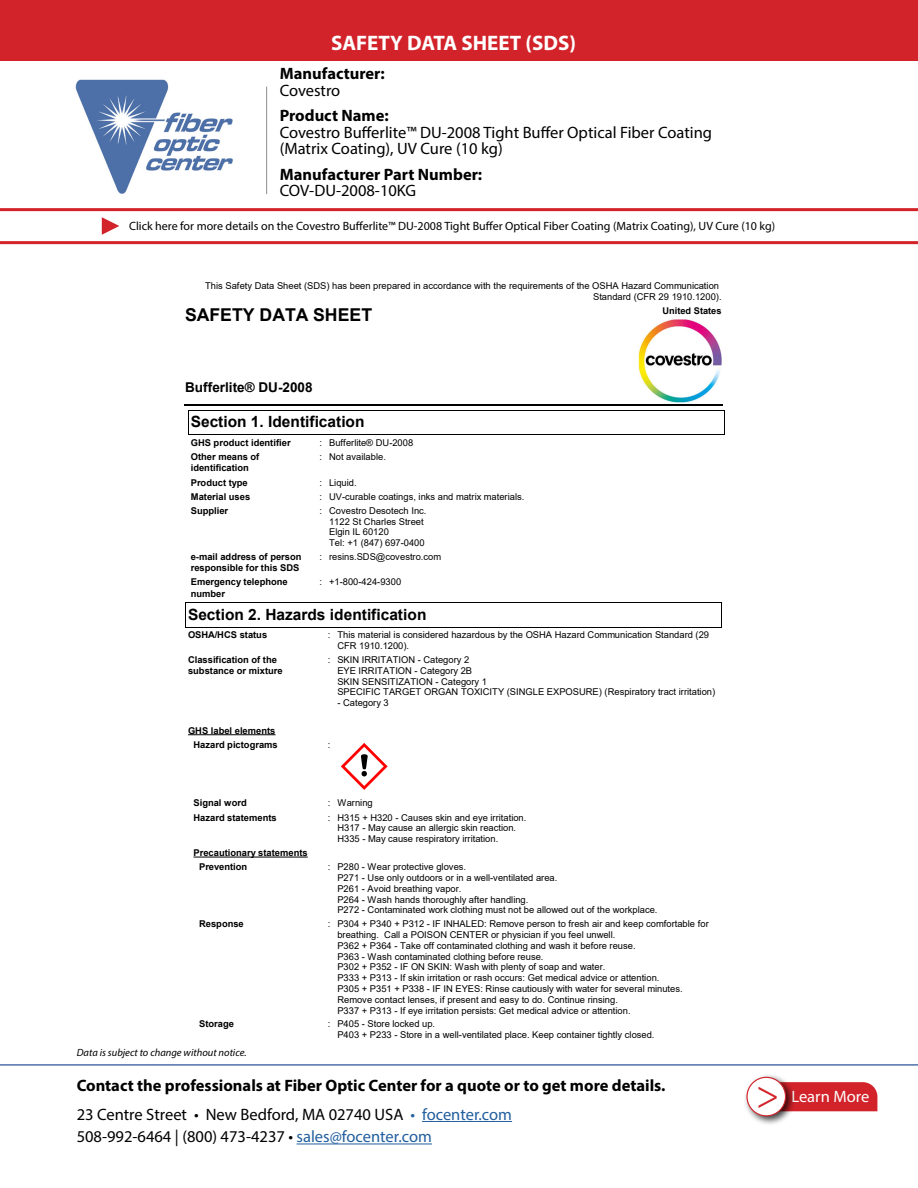
<style>
.page{position:relative;width:918px;height:1188px;background:#fff}
.page>*{position:absolute;margin:0;border:0;box-sizing:border-box;transform-origin:0 0}
.t1{font:42px "Minion Pro";color:#d2232a}
.t2{font:700 21px "Myriad Pro";color:#fff}
.t3{font:700 17.7px "Arial";color:#000}
.t4{font:16.5px/22.5px "Myriad Pro";color:#000}
.t5{font:700 16.5px/16.5px "Myriad Pro";color:#000}
.t6{font:16.5px "Myriad Pro";color:#fff}
.t7{font:700 15.45px "Arial";color:#000}
.t8{font:700 13.5px "Arial";color:#000}
.t9{font:12px "Myriad Pro";color:#000}
.t10{font:italic 10.5px "Myriad Pro";color:#000}
.t11{font:9.3px/10.8px "Arial";color:#000}
.t12{font:700 9.3px/11.2px "Arial";color:#000}
.s1{font-weight:400}
.s2{font-weight:700}
.s3{color:#215e9e}
</style>
<div class="page">
<hr style="left:422px;top:1121px;width:90px;height:1px;background:#215e9e">
<hr style="left:297px;top:1144px;width:135px;height:1px;background:#215e9e">
<hr style="left:0;top:1064px;width:918px;height:2px;background:#4f70a8">
<img style="left:75px;top:79px;width:158px;height:115px">
<hr style="left:266px;top:87px;width:1px;height:107px;background:#8a8c8e">
<div style="left:796px;top:1082px;width:81px;height:29px;background:#d2232a"></div>
<div style="left:743px;top:1074px;width:53px;height:52px;background:#000;opacity:.75"></div>
<div style="left:747px;top:1077px;width:39px;height:39px;background:#fff;border-radius:50%"></div>
<div style="left:746px;top:1077px;width:40px;height:39px;border:1px solid #d2232a;border-radius:50%"></div>
<hr style="left:0;top:241px;width:918px;height:3px;background:#d2232a">
<hr style="left:0;top:208px;width:918px;height:3px;background:#d2232a">
<svg style="left:102px;top:217px;width:17px;height:18px"></svg>
<div style="left:0;top:0;width:918px;height:60px;background:#d2232a"></div>
<img style="left:639px;top:319px;width:83px;height:83px">
<hr style="left:185px;top:405px;width:537px;height:1px;background:#000">
<hr style="left:188px;top:410px;width:536px;height:1px;background:#000">
<hr style="left:188px;top:434px;width:536px;height:1px;background:#000">
<svg style="left:722px;top:405px;width:3px;height:30px"></svg>
<svg style="left:188px;top:411px;width:1px;height:23px"></svg>
<hr style="left:185px;top:602px;width:537px;height:1px;background:#000">
<hr style="left:185px;top:627px;width:537px;height:1px;background:#000">
<svg style="left:185px;top:603px;width:1px;height:24px"></svg>
<svg style="left:341px;top:743px;width:47px;height:47px"></svg>
<hr style="left:194px;top:857px;width:114px;height:1px;background:#000">
<hr style="left:188px;top:734px;width:87px;height:1px;background:#000">
<p class="t2" style="left:331px;top:29px;width:246px">SAFETY DATA SHEET (SDS)</p>
<p class="t5" style="left:280px;top:65px;width:107px">Manufacturer:<br><span class="s1">Covestro</span></p>
<p class="t4" style="left:280px;top:107px;width:434px;line-height:16.5px"><span class="s2">Product Name:<br></span>Covestro Bufferlite™ DU-2008 Tight Buffer Optical Fiber Coating</p>
<p class="t4" style="left:280px;top:137px;width:225px">(Matrix Coating), UV Cure (10 kg)</p>
<p class="t5" style="left:280px;top:165px;width:204px">Manufacturer Part Number:</p>
<p class="t4" style="left:280px;top:179px;width:138px">COV-DU-2008-10KG</p>
<p class="t9" style="left:129px;top:218px;width:648px">Click here for more details on the Covestro Bufferlite™ DU-2008 Tight Buffer Optical Fiber Coating (Matrix Coating), UV Cure (10 kg)</p>
<p class="t11" style="left:205px;top:281px;width:518px;text-align:right">This Safety Data Sheet (SDS) has been prepared in accordance with the requirements of the OSHA Hazard Communication<br>Standard (CFR 29 1910.1200).</p>
<p class="t3" style="left:185px;top:303px;width:189px">SAFETY DATA SHEET</p>
<p class="t8" style="left:185px;top:378px;width:129px">Bufferlite® DU-2008</p>
<p class="t7" style="left:191px;top:411px;width:175px">Section 1. Identification</p>
<p class="t12" style="left:191px;top:436px;width:101px;line-height:14.2px">GHS product identifier<br>Other means of</p>
<p class="t12" style="left:191px;top:461px;width:60px;line-height:14.2px">identification<br>Product type</p>
<p class="t11" style="left:319px;top:435px;width:4px;line-height:14.2px">: :</p>
<p class="t11" style="left:319px;top:477px;width:4px">:</p>
<p class="t11" style="left:329px;top:435px;width:86px;line-height:14.2px">Bufferlite® DU-2008<br>Not available.</p>
<p class="t11" style="left:329px;top:477px;width:29px">Liquid.</p>
<p class="t12" style="left:191px;top:491px;width:61px">Material uses</p>
<p class="t11" style="left:319px;top:491px;width:206px">: UV-curable coatings, inks and matrix materials.</p>
<p class="t12" style="left:191px;top:505px;width:39px">Supplier</p>
<p class="t11" style="left:329px;top:505px;width:99px;text-indent:-10px">: Covestro Desotech Inc.<br>1122 St Charles Street<br>Elgin IL 60120<br>Tel: +1 (847) 697-0400</p>
<p class="t12" style="left:191px;top:577px;width:99px">Emergency telephone number</p>
<p class="t11" style="left:319px;top:577px;width:83px">: +1-800-424-9300</p>
<p class="t12" style="left:191px;top:551px;width:112px">e-mail address of person responsible for this SDS</p>
<p class="t11" style="left:319px;top:551px;width:123px">: resins.SDS@covestro.com</p>
<p class="t12" style="left:663px;top:305px;width:60px">United States</p>
<p class="t7" style="left:188px;top:603px;width:240px">Section 2. Hazards identification</p>
<p class="t11" style="left:337px;top:654px;width:379px">SKIN IRRITATION - Category 2<br>EYE IRRITATION - Category 2B<br>SKIN SENSITIZATION - Category 1<br>SPECIFIC TARGET ORGAN TOXICITY (SINGLE EXPOSURE) (Respiratory tract irritation)</p>
<p class="t11" style="left:337px;top:697px;width:53px">- Category 3</p>
<p class="t12" style="left:188px;top:630px;width:81px">OSHA/HCS status</p>
<p class="t11" style="left:337px;top:630px;width:373px;text-indent:-10px">: This material is considered hazardous by the OSHA Hazard Communication Standard (29<br>CFR 1910.1200).</p>
<p class="t12" style="left:188px;top:654px;width:96px">Classification of the substance or mixture</p>
<p class="t11" style="left:328px;top:654px;width:4px">:</p>
<p class="t12" style="left:188px;top:725px;width:89px">GHS label elements</p>
<p class="t12" style="left:194px;top:739px;width:86px">Hazard pictograms</p>
<p class="t11" style="left:328px;top:739px;width:4px">:</p>
<p class="t12" style="left:194px;top:797px;width:55px">Signal word</p>
<p class="t11" style="left:328px;top:798px;width:47px">: Warning</p>
<p class="t12" style="left:194px;top:812px;width:85px">Hazard statements</p>
<p class="t11" style="left:337px;top:812px;width:191px;text-indent:-10px">: H315 + H320 - Causes skin and eye irritation.<br>H317 - May cause an allergic skin reaction.<br>H335 - May cause respiratory irritation.</p>
<p class="t12" style="left:199px;top:846px;width:110px;line-height:14.1px;text-indent:-6px">Precautionary statements<br>Prevention</p>
<p class="t11" style="left:337px;top:861px;width:322px;text-indent:-10px">: P280 - Wear protective gloves.<br>P271 - Use only outdoors or in a well-ventilated area.<br>P261 - Avoid breathing vapor.<br>P264 - Wash hands thoroughly after handling.<br>P272 - Contaminated work clothing must not be allowed out of the workplace.</p>
<p class="t12" style="left:199px;top:918px;width:46px">Response</p>
<p class="t11" style="left:337px;top:918px;width:373px;text-indent:-10px">: P304 + P340 + P312 - IF INHALED: Remove person to fresh air and keep comfortable for breathing. Call a POISON CENTER or physician if you feel unwell.<br>P362 + P364 - Take off contaminated clothing and wash it before reuse.<br>P363 - Wash contaminated clothing before reuse.<br>P302 + P352 - IF ON SKIN: Wash with plenty of soap and water.<br>P333 + P313 - If skin irritation or rash occurs: Get medical advice or attention.<br>P305 + P351 + P338 - IF IN EYES: Rinse cautiously with water for several minutes.<br>Remove contact lenses, if present and easy to do. Continue rinsing.<br>P337 + P313 - If eye irritation persists: Get medical advice or attention.</p>
<p class="t12" style="left:199px;top:1019px;width:36px">Storage</p>
<p class="t11" style="left:337px;top:1019px;width:319px;text-indent:-10px">: P405 - Store locked up.<br>P403 + P233 - Store in a well-ventilated place. Keep container tightly closed.</p>
<p class="t10" style="left:77px;top:1046px;width:171px">Data is subject to change without notice.</p>
<p class="t5" style="left:77px;top:1076px;width:590px">Contact the professionals at Fiber Optic Center for a quote or to get more details.</p>
<p class="t4" style="left:77px;top:1103px;width:437px">23 Centre Street • New Bedford, MA 02740 USA <span class="s3">• focenter.com<br></span>508-992-6464 | (800) 473-4237 • <span class="s3">sales@focenter.com</span></p>
<p class="t1" style="left:756px;top:1066px;width:25px">&gt;</p>
<p class="t6" style="left:791px;top:1087px;width:79px">Learn More</p>
</div>
